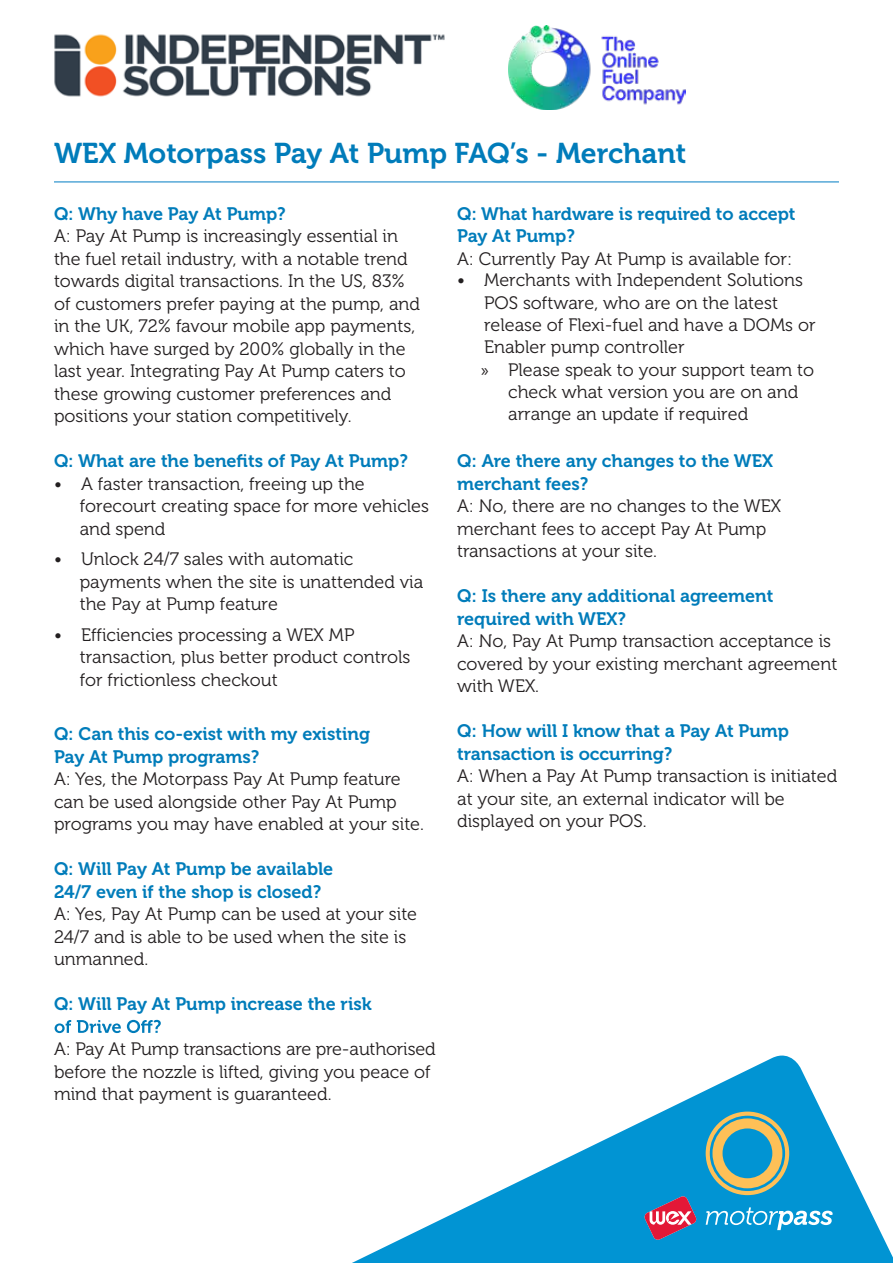
<style>
.page{position:relative;width:893px;height:1263px;background:#fff}
.page>*{position:absolute;margin:0;border:0;box-sizing:border-box;transform-origin:0 0}
.t1{font:28.5px "Museo 700";color:#007cba}
.t2{font:18px/22.5px "Museo 300";color:#231f20}
.t3{font:18px/22.5px "Museo 700";color:#007cba}
.s1{font-size:17.1px}
.s2{font-family:"Myriad Pro"}
</style>
<div class="page">
<svg style="left:55px;top:1020px;width:106px;height:13px"></svg>
<svg style="left:352px;top:1055px;width:541px;height:208px"></svg>
<svg style="left:706px;top:1207px;width:127px;height:23px"></svg>
<svg style="left:706px;top:1111px;width:83px;height:84px;background:#6aa69e"></svg>
<svg style="left:645px;top:1196px;width:51px;height:44px;background:#8f6990"></svg>
<hr style="left:54px;top:182px;width:785px;height:1px;background:#007dc3">
<img style="left:54px;top:34px;width:391px;height:63px">
<img style="left:509px;top:26px;width:177px;height:83px">
<h1 class="t1" style="left:54px;top:138px;width:634px">WEX Motorpass Pay At Pump FAQ’s - Merchant</h1>
<p class="t3" style="left:54px;top:202px;width:233px">Q: Why have Pay At Pump?</p>
<p class="t2" style="left:54px;top:225px;width:368px">A: Pay At Pump is increasingly essential in the fuel retail industry, with a notable trend towards digital transactions. In the US, 83% of customers prefer paying at the pump, and in the UK, 72% favour mobile app payments, which have surged by 200% globally in the last year. Integrating Pay At Pump caters to these growing customer preferences and positions your station competitively.</p>
<p class="t3" style="left:54px;top:450px;width:355px">Q: What are the benefits of Pay At Pump?</p>
<p class="t2" style="left:80px;top:472px;width:351px;text-indent:-26px">• A faster transaction, freeing up the forecourt creating space for more vehicles and spend</p>
<p class="t2" style="left:80px;top:548px;width:345px;text-indent:-26px">• Unlock 24/7 sales with automatic payments when the site is unattended via the Pay at Pump feature</p>
<p class="t2" style="left:80px;top:624px;width:332px;text-indent:-26px">• Efficiencies processing a WEX MP transaction, p<span class="s1">lus bet</span>ter product controls for frictionless checkout</p>
<p class="t3" style="left:54px;top:723px;width:318px">Q: Can this co-exist with my existing<br>Pay At Pump programs?</p>
<p class="t2" style="left:54px;top:768px;width:371px">A: Yes, the Motorpass Pay At Pump feature can be used alongside other Pay At Pump programs you may have enabled at your site.</p>
<p class="t3" style="left:54px;top:858px;width:281px">Q: Will Pay At Pump be available<br>24/7 even if the shop is closed?</p>
<p class="t2" style="left:54px;top:903px;width:365px">A: Yes, Pay At Pump can be used at your site<br>24/7 and is able to be used when the site is unmanned.</p>
<p class="t3" style="left:54px;top:993px;width:319px">Q: Will Pay At Pump increase the risk</p>
<p class="t2" style="left:54px;top:1038px;width:383px">A: Pay At Pump transactions are pre-authorised before the nozzle is lifted, giving you peace of mind that payment is guaranteed.</p>
<p class="t3" style="left:457px;top:202px;width:340px">Q: What hardware is required to accept<br>Pay At Pump?</p>
<p class="t2" style="left:457px;top:248px;width:336px">A: Currently Pay At Pump is available for:</p>
<p class="t2" style="left:457px;top:269px;width:347px">• Merchants with Independent Solutions</p>
<p class="t2" style="left:484px;top:291px;width:295px">POS software, who are on the latest</p>
<p class="t2" style="left:484px;top:314px;width:333px">release of Flexi-fuel and have a DOMs or</p>
<p class="t2" style="left:484px;top:336px;width:202px">Enabler pump controller</p>
<p class="t2" style="left:481px;top:358px;width:334px"><span class="s2">»</span> Please speak to your support team to</p>
<p class="t2" style="left:508px;top:381px;width:292px">check what version you are on and</p>
<p class="t2" style="left:508px;top:403px;width:242px">arrange an update if required</p>
<p class="t3" style="left:457px;top:450px;width:318px">Q: Are there any changes to the WEX merchant fees?</p>
<p class="t2" style="left:457px;top:495px;width:325px">A: No, there are no changes to the WEX merchant fees to accept Pay At Pump transactions at your site.</p>
<p class="t3" style="left:457px;top:585px;width:318px">Q: Is there any additional agreement required with WEX?</p>
<p class="t2" style="left:457px;top:630px;width:382px">A: No, Pay At Pump transaction acceptance is covered by your existing merchant agreement with WEX.</p>
<p class="t3" style="left:457px;top:720px;width:333px">Q: How will I know that a Pay At Pump transaction is occurring?</p>
<p class="t2" style="left:457px;top:765px;width:382px">A: When a Pay At Pump transaction is initiated at your site, an external indicator will be displayed on your POS.</p>
</div>
